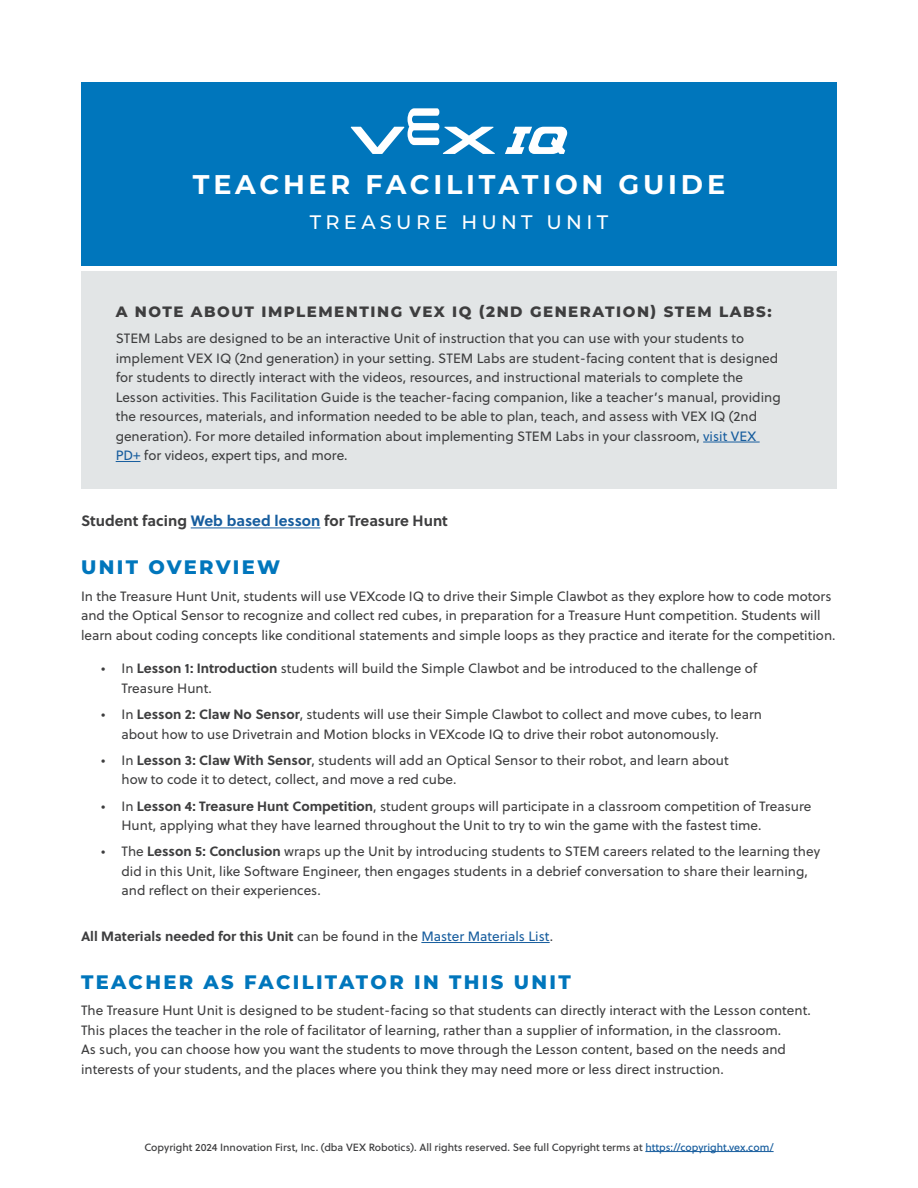
<style>
.page{position:relative;width:918px;height:1188px;background:#fff}
.page>*{position:absolute;margin:0;border:0;box-sizing:border-box;transform-origin:0 0}
.t1{font:700 27px "Montserrat";letter-spacing:.14em;color:#fff}
.t2{font:800 19.5px "Montserrat";letter-spacing:.12em;color:#0076bc}
.t3{font:500 19.5px "Montserrat";letter-spacing:.22em;color:#fff}
.t4{font:800 15px "Montserrat";letter-spacing:.1em;color:#3e3e3f}
.t5{font:700 15px "Soleil";color:#3e3e3f}
.t6{font:13.5px/19.5px "Soleil";color:#3e3e3f}
.t7{font:700 13.5px "Soleil";color:#3e3e3f}
.t8{font:10.5px "Soleil Bk";color:#3e3e3f}
.s1{color:#175d9e}
.s2{font-weight:700}
.s3{font-weight:400}
.s4{font-weight:400;color:#175d9e}
</style>
<div class="page">
<div style="left:81px;top:82px;width:756px;height:184px;background:#0076bc"></div>
<div style="left:81px;top:271px;width:756px;height:217px;background:#e2e5e6"></div>
<svg style="left:505px;top:127px;width:62px;height:27px"></svg>
<svg style="left:351px;top:108px;width:144px;height:46px"></svg>
<hr style="left:645px;top:1151px;width:129px;height:1px;background:#175d9e">
<hr style="left:703px;top:442px;width:57px;height:1px;background:#175d9e">
<svg style="left:116px;top:461px;width:25px;height:1px"></svg>
<hr style="left:191px;top:528px;width:129px;height:1px;background:#175d9e">
<hr style="left:421px;top:942px;width:129px;height:1px;background:#175d9e">
<p class="t1" style="left:193px;top:165px;width:534px">TEACHER FACILITATION GUIDE</p>
<p class="t3" style="left:310px;top:208px;width:300px">TREASURE HUNT UNIT</p>
<p class="t4" style="left:116px;top:301px;width:657px">A NOTE ABOUT IMPLEMENTING VEX IQ (2ND GENERATION) STEM LABS:</p>
<p class="t6" style="left:116px;top:328px;width:667px">STEM Labs are designed to be an interactive Unit of instruction that you can use with your students to implement VEX IQ (2nd generation) in your setting. STEM Labs are student-facing content that is designed for students to directly interact with the videos, resources, and instructional materials to complete the Lesson activities. This Facilitation Guide is the teacher-facing companion, like a teacher’s manual, providing the resources, materials, and information needed to be able to plan, teach, and assess with VEX IQ (2nd generation). For more detailed information about implementing STEM Labs in your classroom, <span class="s1">visit VEX PD+</span> for videos, expert tips, and more.</p>
<p class="t5" style="left:81px;top:509px;width:368px">Student facing <span class="s1">Web based lesson</span> for Treasure Hunt</p>
<p class="t2" style="left:81px;top:553px;width:201px">UNIT OVERVIEW</p>
<p class="t6" style="left:81px;top:586px;width:756px">In the Treasure Hunt Unit, students will use VEXcode IQ to drive their Simple Clawbot as they explore how to code motors and the Optical Sensor to recognize and collect red cubes, in preparation for a Treasure Hunt competition. Students will learn about coding concepts like conditional statements and simple loops as they practice and iterate for the competition.</p>
<p class="t6" style="left:122px;top:659px;width:637px;text-indent:-20px">• In <span class="s2">Lesson 1: Introduction</span> students will build the Simple Clawbot and be introduced to the challenge of<br>Treasure Hunt.</p>
<p class="t6" style="left:122px;top:704px;width:642px;text-indent:-20px">• In <span class="s2">Lesson 2: Claw No Sensor</span>, students will use their Simple Clawbot to collect and move cubes, to learn about how to use Drivetrain and Motion blocks in VEXcode IQ to drive their robot autonomously.</p>
<p class="t6" style="left:122px;top:750px;width:609px;text-indent:-20px">• In <span class="s2">Lesson 3: Claw With Sensor</span>, students will add an Optical Sensor to their robot, and learn about how to code it to detect, collect, and move a red cube.</p>
<p class="t6" style="left:122px;top:796px;width:692px;text-indent:-20px">• In <span class="s2">Lesson 4: Treasure Hunt Competition</span>, student groups will participate in a classroom competition of Treasure<br>Hunt, applying what they have learned throughout the Unit to try to win the game with the fastest time.</p>
<p class="t6" style="left:122px;top:842px;width:700px;text-indent:-20px">• The <span class="s2">Lesson 5: Conclusion</span> wraps up the Unit by introducing students to STEM careers related to the learning they did in this Unit, like Software Engineer, then engages students in a debrief conversation to share their learning, and reflect on their experiences.</p>
<p class="t7" style="left:81px;top:926px;width:474px">All Materials needed for this Unit <span class="s3">can be found in the</span> <span class="s4">Master Materials List</span><span class="s3">.</span></p>
<p class="t2" style="left:81px;top:968px;width:491px">TEACHER AS FACILITATOR IN THIS UNIT</p>
<p class="t6" style="left:81px;top:1001px;width:731px">The Treasure Hunt Unit is designed to be student-facing so that students can directly interact with the Lesson content.<br>This places the teacher in the role of facilitator of learning, rather than a supplier of information, in the classroom.<br>As such, you can choose how you want the students to move through the Lesson content, based on the needs and interests of your students, and the places where you think they may need more or less direct instruction.</p>
<p class="t8" style="left:144px;top:1139px;width:631px">Copyright 2024 Innovation First, Inc. (dba VEX Robotics). All rights reserved. See full Copyright terms at <span class="s1">https://copyright.vex.com/</span></p>
</div>
